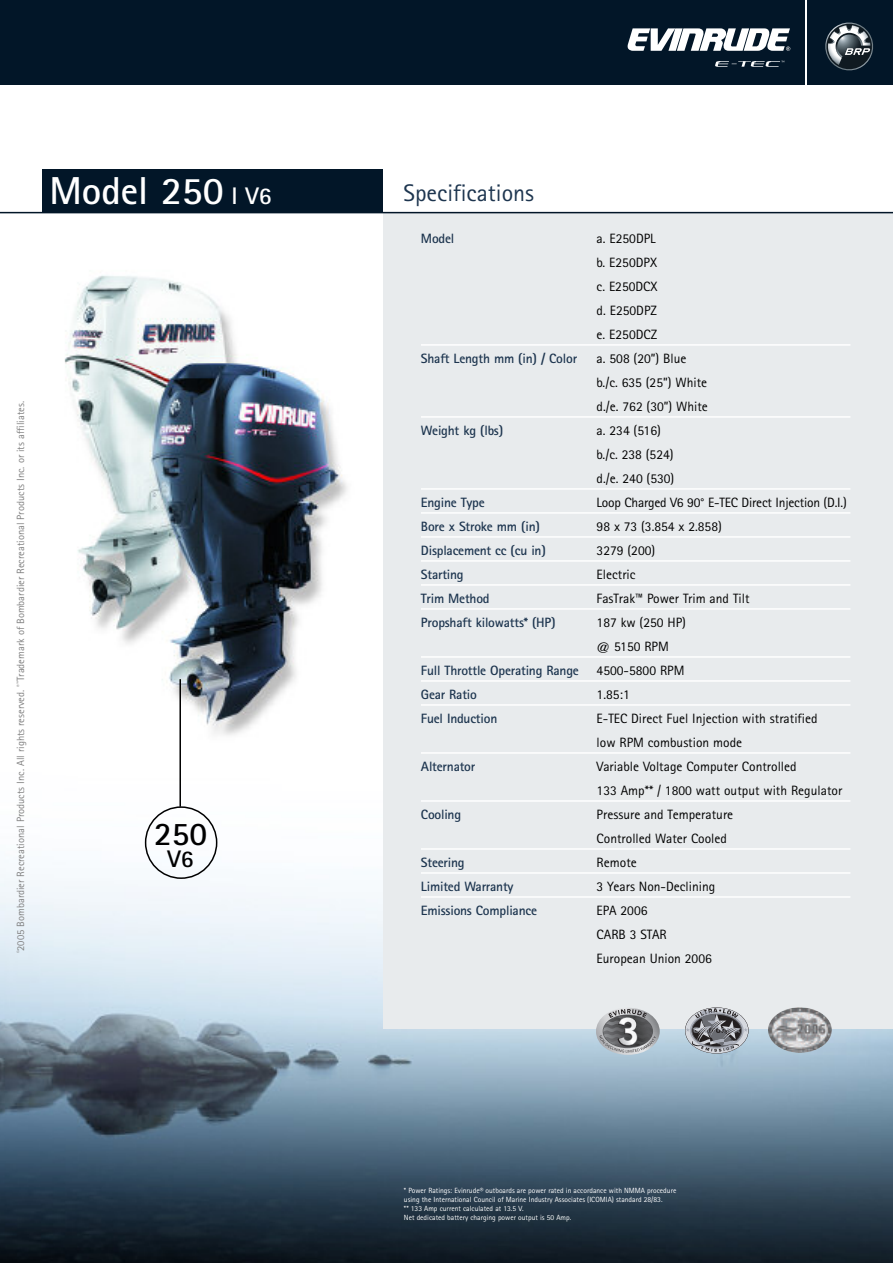
<style>
.page{position:relative;width:893px;height:1263px;background:#fff}
.page>*{position:absolute;margin:0;border:0;box-sizing:border-box;transform-origin:0 0}
.t1{font:700 39px "Rotis Sans Serif";color:#fff}
.t2{font:700 33px "Rotis Sans Serif";color:#000}
.t3{font:24px "Rotis Sans Serif";color:#1d354f}
.t4{font:700 24px "Rotis Sans Serif";color:#000}
.t5{font:13.5px/24px "Rotis Sans Serif";color:#000}
.t6{font:700 13.5px/24px "Rotis Sans Serif";letter-spacing:-.015em;color:#1d354f}
.t7{font:10.5px "Rotis Sans Serif";color:#808080}
.t8{font:7.5px/9px "Rotis Sans Serif";color:#fff}
.s1{font-size:24px}
</style>
<div class="page">
<img style="left:0;top:838px;width:893px;height:425px">
<div style="left:383px;top:213px;width:510px;height:816px;background:#e8ebed"></div>
<div style="left:0;top:0;width:893px;height:85px;background:#021628"></div>
<hr style="left:0;top:212px;width:893px;height:1px;background:#021628">
<div style="left:43px;top:169px;width:340px;height:44px;background:#021628"></div>
<hr style="left:421px;top:344px;width:429px;height:2px;background:#fff">
<hr style="left:421px;top:416px;width:429px;height:2px;background:#fff">
<hr style="left:421px;top:488px;width:429px;height:2px;background:#fff">
<hr style="left:421px;top:512px;width:429px;height:2px;background:#fff">
<hr style="left:421px;top:536px;width:429px;height:2px;background:#fff">
<hr style="left:421px;top:560px;width:429px;height:2px;background:#fff">
<hr style="left:421px;top:584px;width:429px;height:2px;background:#fff">
<hr style="left:421px;top:608px;width:429px;height:2px;background:#fff">
<hr style="left:421px;top:656px;width:429px;height:2px;background:#fff">
<hr style="left:421px;top:680px;width:429px;height:2px;background:#fff">
<hr style="left:421px;top:704px;width:429px;height:2px;background:#fff">
<hr style="left:421px;top:752px;width:429px;height:2px;background:#fff">
<hr style="left:421px;top:800px;width:429px;height:2px;background:#fff">
<hr style="left:421px;top:848px;width:429px;height:2px;background:#fff">
<hr style="left:421px;top:872px;width:429px;height:2px;background:#fff">
<hr style="left:421px;top:896px;width:429px;height:2px;background:#fff">
<img style="left:64px;top:275px;width:283px;height:460px">
<svg style="left:596px;top:1008px;width:64px;height:47px"></svg>
<svg style="left:599px;top:1009px;width:57px;height:43px;background:#8f9194"></svg>
<hr style="left:179px;top:679px;width:2px;height:128px;background:#000">
<img style="left:797px;top:1007px;width:35px;height:41px">
<svg style="left:685px;top:1007px;width:63px;height:46px;background:#94989e"></svg>
<svg style="left:145px;top:806px;width:72px;height:73px"></svg>
<svg style="left:627px;top:28px;width:163px;height:23px"></svg>
<svg style="left:715px;top:61px;width:69px;height:6px"></svg>
<hr style="left:805px;top:0;width:1px;height:86px;background:#fff">
<svg style="left:825px;top:22px;width:48px;height:49px"></svg>
<p class="t7" style="left:17px;top:953px;width:554px;rotate:-90deg"><sup>©</sup>2005 Bombardier Recreational Products Inc. All rights reserved. <sup>®™</sup>Trademark of Bombardier Recreational Products Inc. or its affiliates.</p>
<h1 class="t1" style="left:49px;top:177px;width:224px">Model 250 <span class="s1">I V6</span></h1>
<h3 class="t3" style="left:403px;top:185px;width:132px">Specifications</h3>
<p class="t6" style="left:421px;top:228px;width:35px">Model</p>
<p class="t6" style="left:421px;top:348px;width:158px">Shaft Length mm (in) / Color</p>
<h2 class="t2" style="left:154px;top:822px;width:55px">250</h2>
<h3 class="t4" style="left:168px;top:851px;width:28px">V6</h3>
<p class="t6" style="left:421px;top:420px;width:84px">Weight kg (lbs)</p>
<p class="t6" style="left:421px;top:492px;width:136px">Engine Type<br>Bore x Stroke mm (in)<br>Displacement cc (cu in)<br>Starting<br>Trim Method<br>Propshaft kilowatts* (HP)</p>
<p class="t6" style="left:421px;top:660px;width:159px">Full Throttle Operating Range<br>Gear Ratio<br>Fuel Induction</p>
<p class="t6" style="left:421px;top:756px;width:56px">Alternator</p>
<p class="t6" style="left:421px;top:804px;width:42px">Cooling</p>
<p class="t6" style="left:421px;top:852px;width:118px">Steering<br>Limited Warranty<br>Emissions Compliance</p>
<p class="t5" style="left:597px;top:228px;width:252px">a. E250DPL<br>b. E250DPX<br>c. E250DCX<br>d. E250DPZ<br>e. E250DCZ<br>a. 508 (20”) Blue<br>b./c. 635 (25”) White<br>d./e. 762 (30”) White<br>a. 234 (516)<br>b./c. 238 (524)<br>d./e. 240 (530)<br>Loop Charged V6 90° E-TEC Direct Injection (D.I.)<br>98 x 73 (3.854 x 2.858)<br>3279 (200)<br>Electric<br>FasTrak™ Power Trim and Tilt<br>187 kw (250 HP)<br>@ 5150 RPM<br>4500-5800 RPM<br>1.85:1<br>E-TEC Direct Fuel Injection with stratified<br>low RPM combustion mode<br>Variable Voltage Computer Controlled<br>133 Amp** / 1800 watt output with Regulator<br>Pressure and Temperature<br>Controlled Water Cooled<br>Remote<br>3 Years Non-Declining<br>EPA 2006<br>CARB 3 STAR<br>European Union 2006</p>
<p class="t8" style="left:404px;top:1187px;width:274px">* Power Ratings: Evinrude® outboards are power rated in accordance with NMMA procedure using the International Council of Marine Industry Associates (ICOMIA) standard 28/83.<br>** 133 Amp current calculated at 13.5 V.<br>Net dedicated battery charging power output is 50 Amp.</p>
</div>
